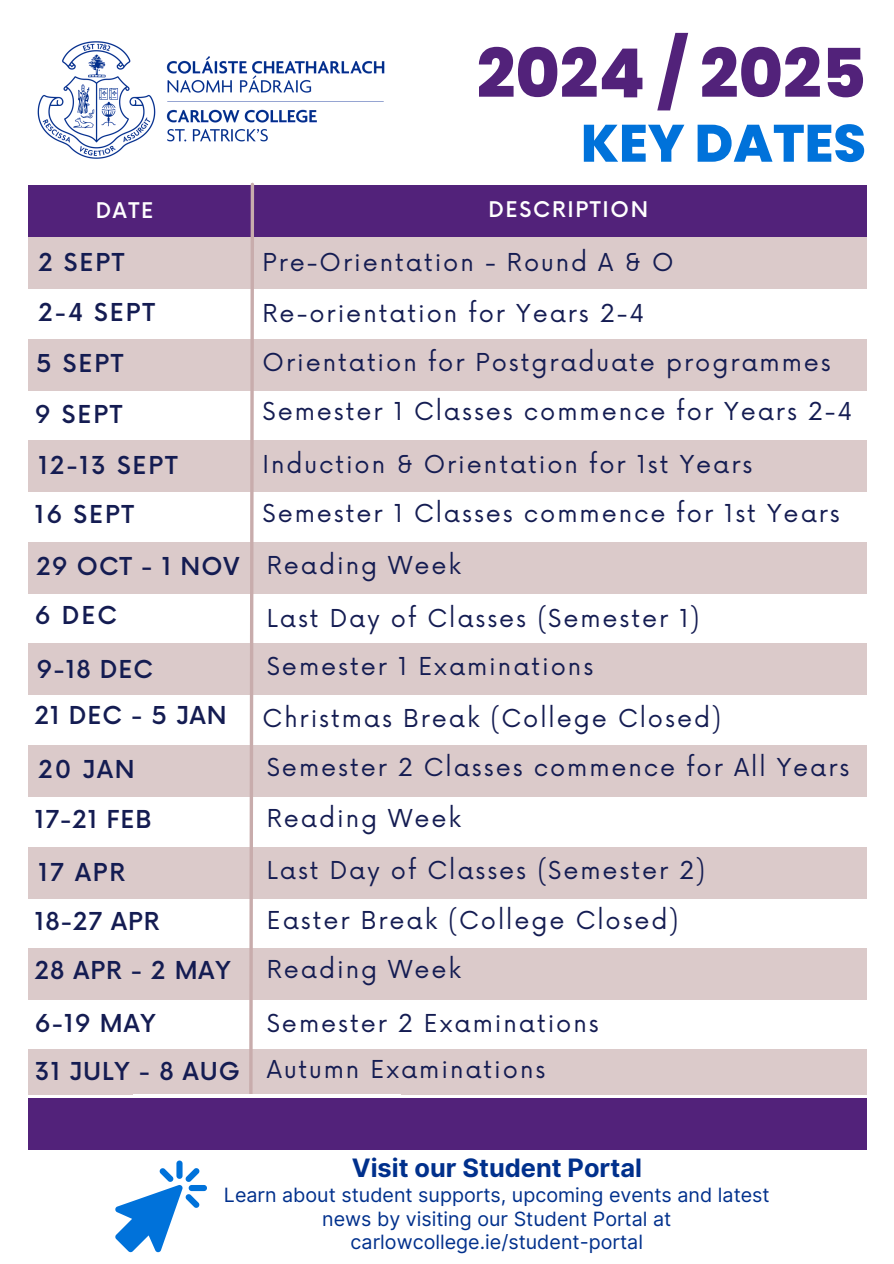
<style>
.page{position:relative;width:894px;height:1264px;background:#fff}
.page>*{position:absolute;margin:0;border:0;box-sizing:border-box;transform-origin:0 0}
.t1{font:800 67.8px "Poppins";color:#52227a}
.t2{font:800 52.5px "Poppins";color:#0072da}
.t3{font:700 25.35px "Inter";color:#00308c}
.t4{font:24px "Now";letter-spacing:.08em;color:#141c52}
.t5{font:500 24px "Now";letter-spacing:.04em;color:#141c52}
.t6{font:500 21px "Now";letter-spacing:.08em;color:#fff}
.t7{font:19.65px/23.7px "Inter";color:#00308c;text-align:center}
</style>
<div class="page">
<div style="left:28px;top:185px;width:838px;height:52px;background:#52227a"></div>
<div style="left:28px;top:237px;width:838px;height:52px;background:#dbcaca"></div>
<div style="left:28px;top:339px;width:838px;height:51px;background:#dbcaca"></div>
<div style="left:28px;top:440px;width:838px;height:52px;background:#dbcaca"></div>
<div style="left:28px;top:542px;width:838px;height:51px;background:#dbcaca"></div>
<div style="left:28px;top:643px;width:838px;height:52px;background:#dbcaca"></div>
<div style="left:28px;top:745px;width:838px;height:51px;background:#dbcaca"></div>
<div style="left:28px;top:846px;width:838px;height:52px;background:#dbcaca"></div>
<div style="left:28px;top:948px;width:838px;height:52px;background:#dbcaca"></div>
<div style="left:28px;top:1049px;width:838px;height:45px;background:#dbcaca"></div>
<img style="left:37px;top:41px;width:348px;height:118px">
<svg style="left:247px;top:182px;width:9px;height:912px"></svg>
<div style="left:28px;top:1098px;width:838px;height:51px;background:#52227a"></div>
<svg style="left:115px;top:1160px;width:92px;height:92px"></svg>
<h5 class="t1" style="left:476px;top:26px;width:390px">2024 / 2025</h5>
<h5 class="t2" style="left:580px;top:107px;width:286px">KEY DATES</h5>
<h1 class="t6" style="left:96px;top:199px;width:59px">DATE</h1>
<h2 class="t6" style="left:488px;top:198px;width:161px">DESCRIPTION</h2>
<h3 class="t5" style="left:39px;top:250px;width:87px">2 SEPT</h3>
<h4 class="t4" style="left:262px;top:249px;width:412px">Pre-Orientation - Round A &amp; O</h4>
<h4 class="t4" style="left:262px;top:300px;width:383px">Re-orientation for Years 2-4</h4>
<h4 class="t5" style="left:39px;top:299px;width:118px">2-4 SEPT</h4>
<p class="t5" style="left:37px;top:350px;width:88px">5 SEPT</p>
<p class="t4" style="left:262px;top:348px;width:569px">Orientation for Postgraduate programmes</p>
<h3 class="t5" style="left:35px;top:401px;width:89px">9 SEPT</h3>
<h3 class="t5" style="left:39px;top:453px;width:140px">12-13 SEPT</h3>
<h4 class="t4" style="left:262px;top:398px;width:591px">Semester 1 Classes commence for Years 2-4</h4>
<h4 class="t4" style="left:262px;top:450px;width:491px">Induction &amp; Orientation for 1st Years</h4>
<h3 class="t5" style="left:35px;top:501px;width:101px">16 SEPT</h3>
<h3 class="t4" style="left:262px;top:500px;width:578px">Semester 1 Classes commence for 1st Years</h3>
<h4 class="t5" style="left:37px;top:553px;width:204px">29 OCT - 1 NOV</h4>
<h3 class="t4" style="left:267px;top:552px;width:195px">Reading Week</h3>
<h3 class="t5" style="left:35px;top:602px;width:84px">6 DEC</h3>
<h4 class="t4" style="left:267px;top:605px;width:434px">Last Day of Classes (Semester 1)</h4>
<h3 class="t5" style="left:37px;top:656px;width:118px">9-18 DEC</h3>
<h4 class="t4" style="left:267px;top:653px;width:328px">Semester 1 Examinations</h4>
<h3 class="t5" style="left:35px;top:703px;width:193px">21 DEC - 5 JAN</h3>
<h4 class="t4" style="left:262px;top:704px;width:460px">Christmas Break (College Closed)</h4>
<h3 class="t5" style="left:39px;top:756px;width:98px">20 JAN</h3>
<h4 class="t4" style="left:267px;top:753px;width:584px">Semester 2 Classes commence for All Years</h4>
<h4 class="t5" style="left:35px;top:806px;width:118px">17-21 FEB</h4>
<h3 class="t4" style="left:267px;top:804px;width:195px">Reading Week</h3>
<h4 class="t5" style="left:39px;top:859px;width:88px">17 APR</h4>
<h3 class="t4" style="left:267px;top:857px;width:439px">Last Day of Classes (Semester 2)</h3>
<h4 class="t5" style="left:35px;top:908px;width:126px">18-27 APR</h4>
<h3 class="t4" style="left:267px;top:907px;width:413px">Easter Break (College Closed)</h3>
<h3 class="t5" style="left:35px;top:957px;width:197px">28 APR - 2 MAY</h3>
<h4 class="t4" style="left:267px;top:955px;width:195px">Reading Week</h4>
<h4 class="t5" style="left:35px;top:1010px;width:122px">6-19 MAY</h4>
<h3 class="t4" style="left:267px;top:1010px;width:333px">Semester 2 Examinations</h3>
<h3 class="t5" style="left:35px;top:1058px;width:206px">31 JULY - 8 AUG</h3>
<h4 class="t4" style="left:267px;top:1056px;width:280px">Autumn Examinations</h4>
<h3 class="t3" style="left:351px;top:1152px;width:292px">Visit our Student Portal</h3>
<h4 class="t7" style="left:224px;top:1183px;width:547px">Learn about student supports, upcoming events and latest news by visiting our Student Portal at carlowcollege.ie/student-portal</h4>
</div>
